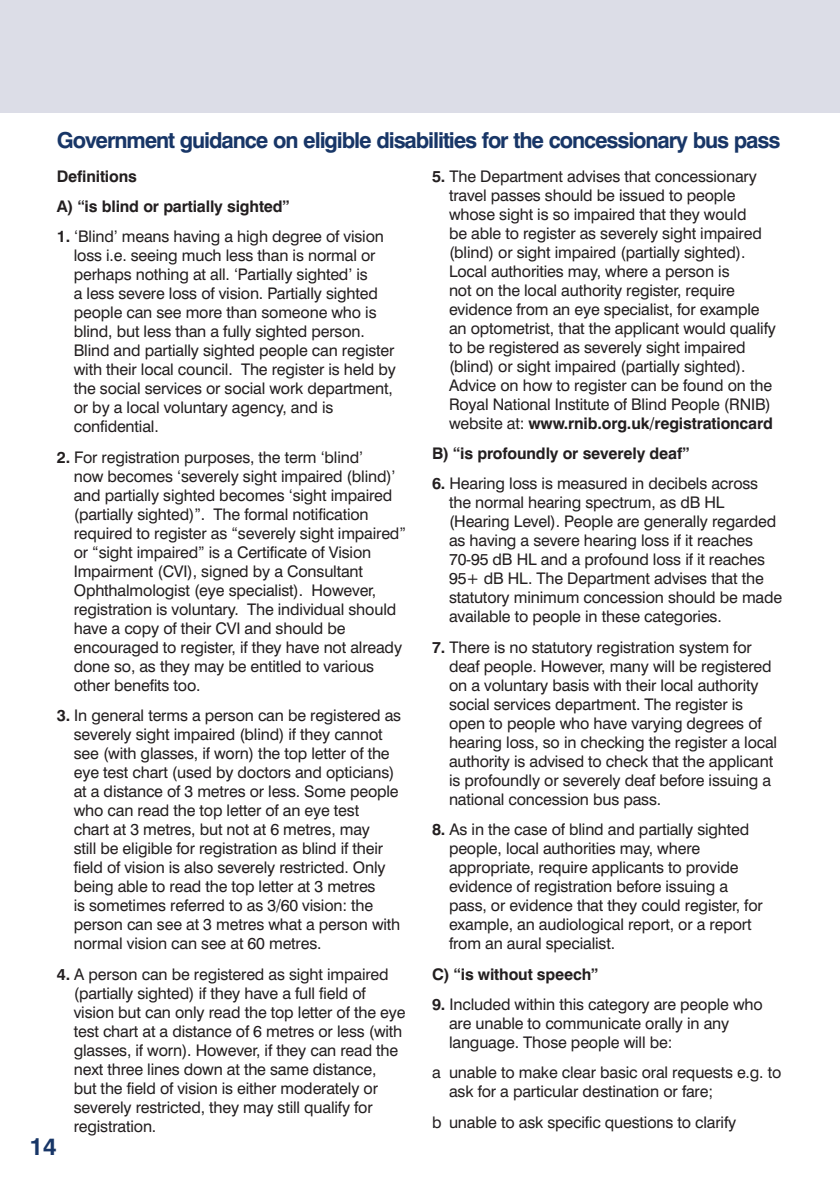
<style>
.page{position:relative;width:840px;height:1191px;background:#fff}
.page>*{position:absolute;margin:0;border:0;box-sizing:border-box;transform-origin:0 0}
.t1{font:700 24px "Swiss 721 BT";color:#183667}
.main_text{font:700 22px "Swiss 721 BT";letter-spacing:-.05em;color:#183667}
.t2{font:16px/19px "Swiss 721 BT";letter-spacing:-.01em;color:#231f20}
.t3{font:700 16px "Swiss 721 BT";letter-spacing:-.01em;color:#231f20}
.s1{font-weight:700}
</style>
<div class="page">
<div style="left:0;top:0;width:839px;height:112px;background:#dcdde7"></div>
<p class="main_text" style="left:57px;top:127px;width:724px">Government guidance on eligible disabilities for the concessionary bus pass</p>
<p class="t3" style="left:57px;top:166px;width:82px">Definitions</p>
<p class="t3" style="left:57px;top:196px;width:234px">A) “is blind or partially sighted”</p>
<p class="t2" style="left:74px;top:227px;width:323px;text-indent:-17px"><span class="s1">1.</span> ‘Blind’ means having a high degree of vision loss i.e. seeing much less than is normal or perhaps nothing at all. ‘Partially sighted’ is<br>a less severe loss of vision. Partially sighted people can see more than someone who is blind, but less than a fully sighted person.<br>Blind and partially sighted people can register with their local council. The register is held by the social services or social work department, or by a local voluntary agency, and is confidential.</p>
<p class="t2" style="left:74px;top:447px;width:333px;text-indent:-17px"><span class="s1">2.</span> For registration purposes, the term ‘blind’<br>now becomes ‘severely sight impaired (blind)’ and partially sighted becomes ‘sight impaired (partially sighted)”. The formal notification required to register as “severely sight impaired” or “sight impaired” is a Certificate of Vision Impairment (CVI), signed by a Consultant Ophthalmologist (eye specialist). However, registration is voluntary. The individual should have a copy of their CVI and should be encouraged to register, if they have not already done so, as they may be entitled to various other benefits too.</p>
<p class="t2" style="left:74px;top:706px;width:329px;text-indent:-17px"><span class="s1">3.</span> In general terms a person can be registered as severely sight impaired (blind) if they cannot see (with glasses, if worn) the top letter of the eye test chart (used by doctors and opticians) at a distance of 3 metres or less. Some people who can read the top letter of an eye test<br>chart at 3 metres, but not at 6 metres, may<br>still be eligible for registration as blind if their field of vision is also severely restricted. Only being able to read the top letter at 3 metres<br>is sometimes referred to as 3/60 vision: the person can see at 3 metres what a person with normal vision can see at 60 metres.</p>
<p class="t2" style="left:74px;top:964px;width:333px;text-indent:-17px"><span class="s1">4.</span> A person can be registered as sight impaired (partially sighted) if they have a full field of vision but can only read the top letter of the eye test chart at a distance of 6 metres or less (with glasses, if worn). However, if they can read the next three lines down at the same distance,<br>but the field of vision is either moderately or severely restricted, they may still qualify for registration.</p>
<p class="t1" style="left:29px;top:1131px;width:29px">14</p>
<p class="t2" style="left:449px;top:166px;width:328px;text-indent:-17px"><span class="s1">5.</span> The Department advises that concessionary travel passes should be issued to people whose sight is so impaired that they would<br>be able to register as severely sight impaired (blind) or sight impaired (partially sighted).<br>Local authorities may, where a person is<br>not on the local authority register, require evidence from an eye specialist, for example an optometrist, that the applicant would qualify to be registered as severely sight impaired (blind) or sight impaired (partially sighted).<br>Advice on how to register can be found on the Royal National Institute of Blind People (RNIB) website at: <span class="s1">www.rnib.org.uk/registrationcard</span></p>
<p class="t3" style="left:432px;top:443px;width:259px">B) “is profoundly or severely deaf”</p>
<p class="t2" style="left:449px;top:474px;width:334px;text-indent:-17px"><span class="s1">6.</span> Hearing loss is measured in decibels across the normal hearing spectrum, as dB HL (Hearing Level). People are generally regarded as having a severe hearing loss if it reaches 70-95 dB HL and a profound loss if it reaches 95+ dB HL. The Department advises that the statutory minimum concession should be made available to people in these categories.</p>
<p class="t2" style="left:449px;top:637px;width:329px;text-indent:-17px"><span class="s1">7.</span> There is no statutory registration system for deaf people. However, many will be registered on a voluntary basis with their local authority social services department. The register is open to people who have varying degrees of hearing loss, so in checking the register a local authority is advised to check that the applicant is profoundly or severely deaf before issuing a national concession bus pass.</p>
<p class="t2" style="left:449px;top:820px;width:315px;text-indent:-17px"><span class="s1">8.</span> As in the case of blind and partially sighted people, local authorities may, where appropriate, require applicants to provide evidence of registration before issuing a pass, or evidence that they could register, for example, an audiological report, or a report from an aural specialist.</p>
<p class="t3" style="left:432px;top:964px;width:168px">C) “is without speech”</p>
<p class="t2" style="left:449px;top:994px;width:315px;text-indent:-17px"><span class="s1">9.</span> Included within this category are people who are unable to communicate orally in any language. Those people will be:</p>
<p class="t2" style="left:449px;top:1063px;width:333px;text-indent:-17px">a unable to make clear basic oral requests e.g. to ask for a particular destination or fare;</p>
<p class="t2" style="left:432px;top:1112px;width:305px">b unable to ask specific questions to clarify</p>
</div>
